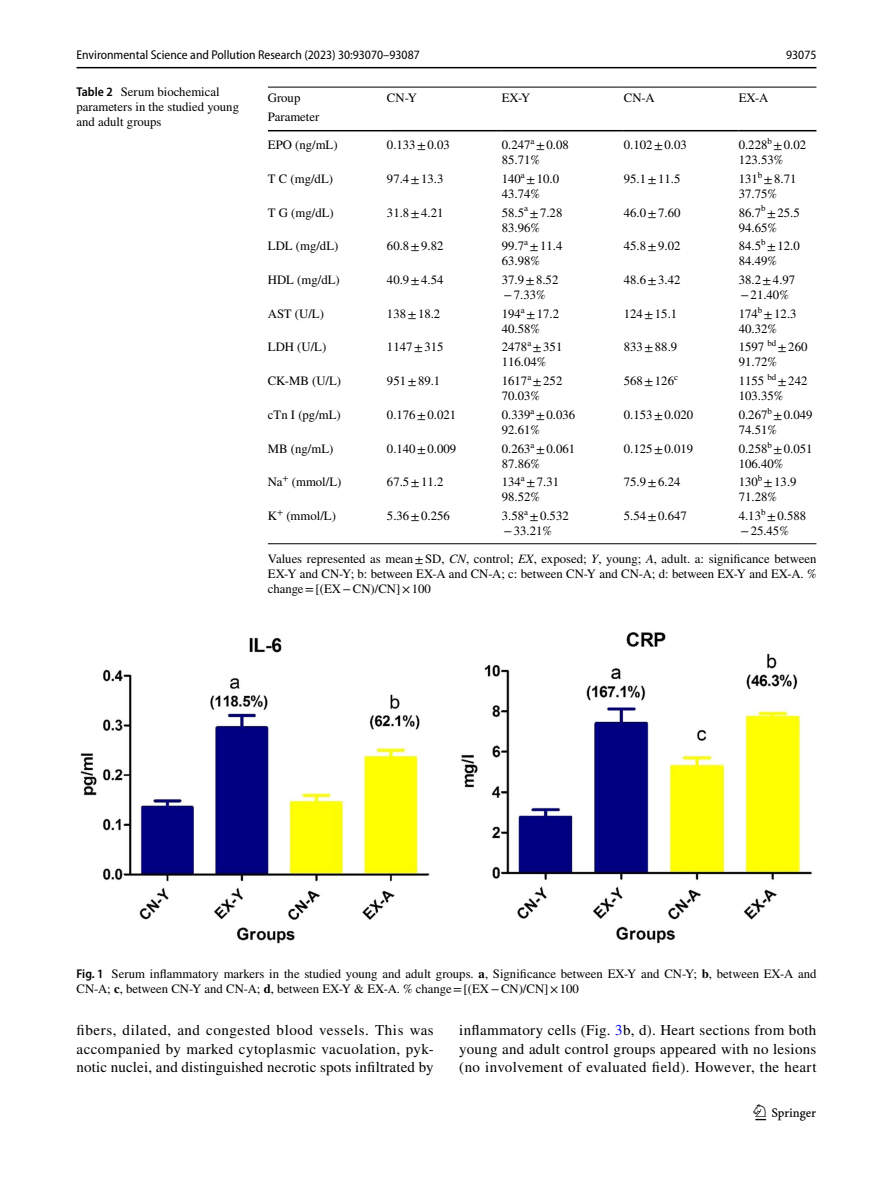
<style>
.page{position:relative;width:893px;height:1187px;background:#fff}
.page>*{position:absolute;margin:0;border:0;box-sizing:border-box;transform-origin:0 0}
.t1{font:22.5px "Springnew Regular 2";color:#000}
.t2{font:15px/18.8px "STIX";letter-spacing:.01em;color:#000;text-align:justify}
.t3{font:12.75px/15px "STIX";color:#000}
.t4{font:semi-condensed 12.75px "Myriad Pro";color:#000}
.s1{font-family:"Myriad Pro";font-weight:600;font-stretch:semi-condensed}
.s2{font-style:italic}
.s3{font-weight:700}
.s4{color:#00f}
</style>
<div class="page">
<hr style="left:77px;top:67px;width:739px;height:1px;background:#000">
<hr style="left:268px;top:87px;width:119px;height:1px;background:#000">
<hr style="left:387px;top:87px;width:115px;height:1px;background:#000">
<hr style="left:387px;top:130px;width:115px;height:1px;background:#000">
<hr style="left:502px;top:87px;width:122px;height:1px;background:#000">
<hr style="left:502px;top:130px;width:122px;height:1px;background:#000">
<hr style="left:624px;top:87px;width:115px;height:1px;background:#000">
<hr style="left:624px;top:130px;width:115px;height:1px;background:#000">
<hr style="left:739px;top:87px;width:77px;height:1px;background:#000">
<hr style="left:739px;top:130px;width:77px;height:1px;background:#000">
<hr style="left:268px;top:130px;width:119px;height:1px;background:#000">
<hr style="left:268px;top:543px;width:119px;height:1px;background:#000">
<hr style="left:387px;top:543px;width:115px;height:1px;background:#000">
<hr style="left:502px;top:543px;width:122px;height:1px;background:#000">
<hr style="left:624px;top:543px;width:115px;height:1px;background:#000">
<hr style="left:739px;top:543px;width:77px;height:1px;background:#000">
<img style="left:81px;top:632px;width:731px;height:311px">
<p class="t4" style="left:77px;top:48px;width:345px">Environmental Science and Pollution Research (2023) 30:93070–93087</p>
<p class="t4" style="left:786px;top:48px;width:32px">93075</p>
<p class="t3" style="left:77px;top:85px;width:164px"><span class="s1">Table 2</span> Serum biochemical parameters in the studied young and adult groups</p>
<p class="t3" style="left:268px;top:91px;width:34px">Group</p>
<p class="t3" style="left:387px;top:91px;width:31px">CN-Y</p>
<p class="t3" style="left:502px;top:91px;width:30px">EX-Y</p>
<p class="t3" style="left:624px;top:91px;width:32px">CN-A</p>
<p class="t3" style="left:739px;top:91px;width:31px">EX-A</p>
<p class="t3" style="left:268px;top:110px;width:53px">Parameter</p>
<p class="t3" style="left:268px;top:138px;width:71px">EPO (ng/mL)</p>
<p class="t3" style="left:387px;top:138px;width:64px">0.133±0.03</p>
<p class="t3" style="left:502px;top:138px;width:68px">0.247<sup>a</sup> ±0.08<br>85.71%</p>
<p class="t3" style="left:624px;top:138px;width:64px">0.102±0.03</p>
<p class="t3" style="left:739px;top:138px;width:69px">0.228<sup>b</sup> ±0.02<br>123.53%</p>
<p class="t3" style="left:268px;top:172px;width:67px">T C (mg/dL)</p>
<p class="t3" style="left:387px;top:172px;width:58px">97.4±13.3</p>
<p class="t3" style="left:502px;top:172px;width:59px">140<sup>a</sup> ±10.0<br>43.74%</p>
<p class="t3" style="left:624px;top:172px;width:58px">95.1±11.5</p>
<p class="t3" style="left:739px;top:172px;width:59px">131<sup>b</sup> ±8.71<br>37.75%</p>
<p class="t3" style="left:268px;top:205px;width:67px">T G (mg/dL)</p>
<p class="t3" style="left:387px;top:205px;width:58px">31.8±4.21</p>
<p class="t3" style="left:502px;top:205px;width:62px">58.5<sup>a</sup> ±7.28<br>83.96%</p>
<p class="t3" style="left:624px;top:205px;width:58px">46.0±7.60</p>
<p class="t3" style="left:739px;top:205px;width:63px">86.7<sup>b</sup> ±25.5<br>94.65%</p>
<p class="t3" style="left:268px;top:239px;width:72px">LDL (mg/dL)</p>
<p class="t3" style="left:387px;top:239px;width:58px">60.8±9.82</p>
<p class="t3" style="left:502px;top:239px;width:62px">99.7<sup>a</sup> ±11.4<br>63.98%</p>
<p class="t3" style="left:624px;top:239px;width:58px">45.8±9.02</p>
<p class="t3" style="left:739px;top:239px;width:63px">84.5<sup>b</sup> ±12.0<br>84.49%</p>
<p class="t3" style="left:268px;top:273px;width:73px">HDL (mg/dL)</p>
<p class="t3" style="left:387px;top:273px;width:58px">40.9±4.54</p>
<p class="t3" style="left:502px;top:273px;width:58px">37.9±8.52 −7.33%</p>
<p class="t3" style="left:624px;top:273px;width:58px">48.6±3.42</p>
<p class="t3" style="left:739px;top:273px;width:58px">38.2±4.97 −21.40%</p>
<p class="t3" style="left:268px;top:307px;width:58px">AST (U/L)</p>
<p class="t3" style="left:387px;top:307px;width:55px">138±18.2</p>
<p class="t3" style="left:502px;top:307px;width:59px">194<sup>a</sup> ±17.2<br>40.58%</p>
<p class="t3" style="left:624px;top:307px;width:55px">124±15.1</p>
<p class="t3" style="left:739px;top:307px;width:59px">174<sup>b</sup> ±12.3<br>40.32%</p>
<p class="t3" style="left:268px;top:340px;width:60px">LDH (U/L)</p>
<p class="t3" style="left:387px;top:340px;width:58px">1147±315</p>
<p class="t3" style="left:502px;top:340px;width:62px">2478<sup>a</sup> ±351<br>116.04%</p>
<p class="t3" style="left:624px;top:340px;width:55px">833±88.9</p>
<p class="t3" style="left:739px;top:340px;width:70px">1597 <sup>bd</sup> ±260<br>91.72%</p>
<p class="t3" style="left:268px;top:374px;width:75px">CK-MB (U/L)</p>
<p class="t3" style="left:387px;top:374px;width:55px">951±89.1</p>
<p class="t3" style="left:502px;top:374px;width:62px">1617<sup>a</sup> ±252<br>70.03%</p>
<p class="t3" style="left:624px;top:374px;width:56px">568± -126<sup>c</sup></p>
<p class="t3" style="left:739px;top:374px;width:70px">1155 <sup>bd</sup> ±242<br>103.35%</p>
<p class="t3" style="left:268px;top:408px;width:74px">cTn I (pg/mL)</p>
<p class="t3" style="left:387px;top:408px;width:71px">0.176±0.021</p>
<p class="t3" style="left:502px;top:408px;width:75px">0.339<sup>a</sup> ±0.036<br>92.61%</p>
<p class="t3" style="left:624px;top:408px;width:71px">0.153±0.020</p>
<p class="t3" style="left:739px;top:408px;width:75px">0.267<sup>b</sup> ±0.049<br>74.51%</p>
<p class="t3" style="left:268px;top:441px;width:67px">MB (ng/mL)</p>
<p class="t3" style="left:387px;top:441px;width:71px">0.140±0.009</p>
<p class="t3" style="left:502px;top:441px;width:75px">0.263<sup>a</sup> ±0.061<br>87.86%</p>
<p class="t3" style="left:624px;top:441px;width:71px">0.125±0.019</p>
<p class="t3" style="left:739px;top:441px;width:75px">0.258<sup>b</sup> ±0.051<br>106.40%</p>
<p class="t3" style="left:268px;top:475px;width:75px">Na<sup>+</sup> (mmol/L)</p>
<p class="t3" style="left:387px;top:475px;width:58px">67.5±11.2</p>
<p class="t3" style="left:502px;top:475px;width:59px">134<sup>a</sup> ±7.31<br>98.52%</p>
<p class="t3" style="left:624px;top:475px;width:58px">75.9±6.24</p>
<p class="t3" style="left:739px;top:475px;width:59px">130<sup>b</sup> ±13.9<br>71.28%</p>
<p class="t3" style="left:268px;top:509px;width:70px">K<sup>+</sup> (mmol/L)</p>
<p class="t3" style="left:387px;top:509px;width:64px">5.36±0.256</p>
<p class="t3" style="left:502px;top:509px;width:68px">3.58<sup>a</sup> ±0.532 −33.21%</p>
<p class="t3" style="left:624px;top:509px;width:64px">5.54±0.647</p>
<p class="t3" style="left:739px;top:509px;width:69px">4.13<sup>b</sup> ±0.588 −25.45%</p>
<p class="t3" style="left:268px;top:551px;width:550px;text-align:justify">Values represented as mean±SD, <span class="s2">CN</span>, control; <span class="s2">EX</span>, exposed; <span class="s2">Y</span>, young; <span class="s2">A</span>, adult. a: significance between EX-Y and CN-Y; b: between EX-A and CN-A; c: between CN-Y and CN-A; d: between EX-Y and EX-A. % change=[(EX−CN)/CN]×100</p>
<p class="t3" style="left:77px;top:967px;width:741px"><span class="s1">Fig. 1</span> Serum inflammatory markers in the studied young and adult groups. <span class="s3">a</span>, Significance between EX-Y and CN-Y; <span class="s3">b</span>, between EX-A and<br>CN-A; <span class="s3">c</span>, between CN-Y and CN-A; <span class="s3">d</span>, between EX-Y &amp; EX-A. % change=[(EX−CN)/CN]×100</p>
<p class="t2" style="left:77px;top:1021px;width:359px">fibers, dilated, and congested blood vessels. This was accompanied by marked cytoplasmic vacuolation, pyk&shy;notic nuclei, and distinguished necrotic spots infiltrated by</p>
<p class="t2" style="left:459px;top:1021px;width:359px">inflammatory cells (Fig. <span class="s4">3</span>b, d). Heart sections from both young and adult control groups appeared with no lesions (no involvement of evaluated field). However, the heart</p>
<h1 class="t1" style="left:755px;top:1104px;width:62px">1 3</h1>
</div>
